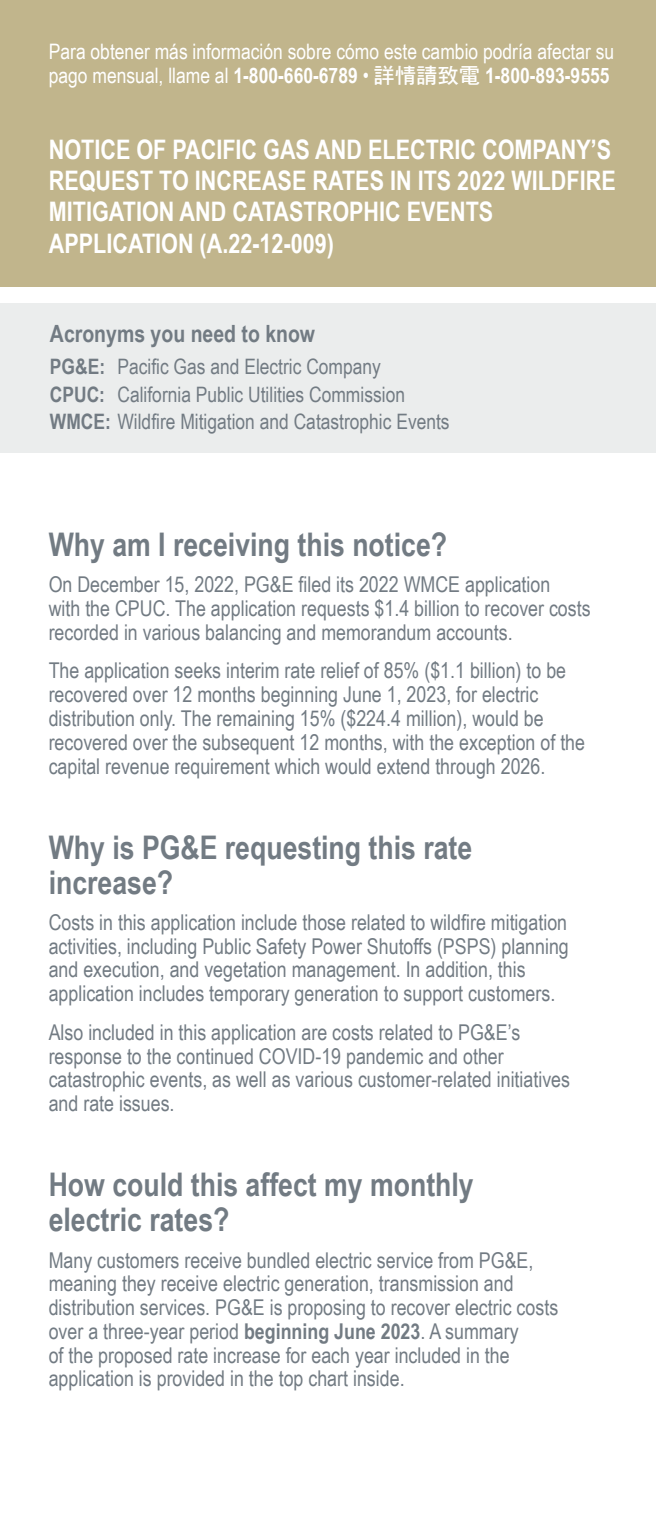
<style>
.page{position:relative;width:656px;height:1532px;background:#fff}
.page>*{position:absolute;margin:0;border:0;box-sizing:border-box;transform-origin:0 0}
.t1{font:700 32.5px/35px "Arial Narrow";color:#727b83}
.t2{font:700 27px/31.2px "Arial Narrow";color:#fff}
.t3{font:700 23.75px "Arial Narrow";color:#727b83}
.t4{font:21.75px/23.8px "Arial Narrow";color:#727b83}
.t5{font:21.25px "Arial Narrow";color:#727b83}
.t6{font:21.25px/24.5px "Arial Narrow";color:#fff}
.s1{font-weight:700}
.s2{font-family:"DF Hei HK W7"}
</style>
<div class="page">
<div style="left:0;top:0;width:656px;height:287px;background:#c1b58c"></div>
<div style="left:0;top:303px;width:656px;height:150px;background:#ebeded"></div>
<p class="t6" style="left:49px;top:38px;width:567px">Para obtener más información sobre cómo este cambio podría afectar su pago mensual, llame al <span class="s1">1-800-660-6789</span> • <span class="s2">詳情請致電</span> <span class="s1">1-800-893-9555</span></p>
<h1 class="t2" style="left:49px;top:132px;width:568px">NOTICE OF PACIFIC GAS AND ELECTRIC COMPANY’S REQUEST TO INCREASE RATES IN ITS 2022 WILDFIRE MITIGATION AND CATASTROPHIC EVENTS APPLICATION (A.22-12-009)</h1>
<h2 class="t3" style="left:50px;top:316px;width:267px">Acronyms you need to know</h2>
<p class="t5" style="left:50px;top:351px;width:332px"><span class="s1">PG&amp;E:</span> Pacific Gas and Electric Company</p>
<p class="t5" style="left:50px;top:378px;width:357px"><span class="s1">CPUC:</span> California Public Utilities Commission</p>
<p class="t5" style="left:50px;top:406px;width:401px"><span class="s1">WMCE:</span> Wildfire Mitigation and Catastrophic Events</p>
<h2 class="t1" style="left:49px;top:525px;width:400px">Why am I receiving this notice?</h2>
<p class="t4" style="left:49px;top:572px;width:543px">On December 15, 2022, PG&amp;E filed its 2022 WMCE application<br>with the CPUC. The application requests $1.4 billion to recover costs recorded in various balancing and memorandum accounts.</p>
<p class="t4" style="left:49px;top:658px;width:538px">The application seeks interim rate relief of 85% ($1.1 billion) to be recovered over 12 months beginning June 1, 2023, for electric distribution only. The remaining 15% ($224.4 million), would be recovered over the subsequent 12 months, with the exception of the capital revenue requirement which would extend through 2026.</p>
<h2 class="t1" style="left:49px;top:828px;width:425px">Why is PG&amp;E requesting this rate increase?</h2>
<p class="t4" style="left:49px;top:909px;width:522px">Costs in this application include those related to wildfire mitigation activities, including Public Safety Power Shutoffs (PSPS) planning and execution, and vegetation management. In addition, this application includes temporary generation to support customers.</p>
<p class="t4" style="left:49px;top:1019px;width:523px">Also included in this application are costs related to PG&amp;E’s response to the continued COVID-19 pandemic and other catastrophic events, as well as various customer-related initiatives and rate issues.</p>
<h2 class="t1" style="left:49px;top:1165px;width:427px">How could this affect my monthly electric rates?</h2>
<p class="t4" style="left:49px;top:1247px;width:511px">Many customers receive bundled electric service from PG&amp;E, meaning they receive electric generation, transmission and distribution services. PG&amp;E is proposing to recover electric costs over a three-year period <span class="s1">beginning June 2023</span>. A summary<br>of the proposed rate increase for each year included in the application is provided in the top chart inside.</p>
</div>
